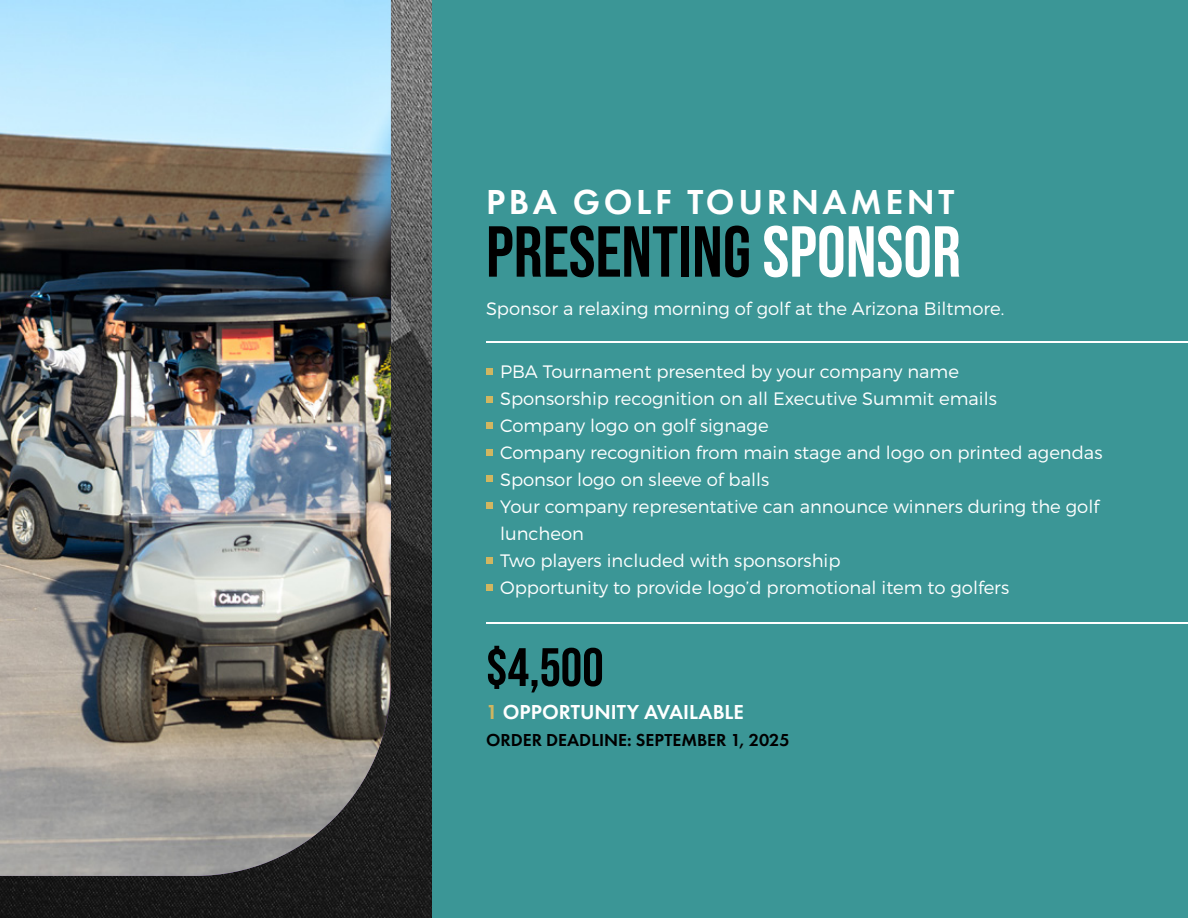
<style>
.page{position:relative;width:1188px;height:918px;background:#3b9696}
.page>*{position:absolute;margin:0;border:0;box-sizing:border-box;transform-origin:0 0}
.t1{font:700 72px "Bebas Neue Pro";color:#000}
.t2{font:700 54px "Bebas Neue Pro";color:#000}
.t3{font:600 36px "Futura PT";letter-spacing:.1em;color:#fff}
.t4{font:600 21px "Futura PT";color:#fff}
.t5{font:300 18px/27px "Montserrat";color:#fff}
.t6{font:600 18px "Futura PT";color:#000}
.s1{color:#fff}
.s2{color:#d1b660}
</style>
<div class="page">
<img style="left:0;top:0;width:432px;height:918px">
<img style="left:0;top:0;width:391px;height:876px">
<div style="left:486px;top:368px;width:6px;height:7px;background:#d1b660"></div>
<svg style="left:486px;top:396px;width:6px;height:6px"></svg>
<svg style="left:486px;top:422px;width:6px;height:6px"></svg>
<div style="left:486px;top:449px;width:6px;height:7px;background:#d1b660"></div>
<div style="left:486px;top:475px;width:6px;height:7px;background:#d1b660"></div>
<hr style="left:486px;top:622px;width:702px;height:1px;background:#fff">
<hr style="left:486px;top:341px;width:702px;height:1px;background:#fff">
<div style="left:486px;top:502px;width:6px;height:7px;background:#d1b660"></div>
<div style="left:486px;top:557px;width:6px;height:7px;background:#d1b660"></div>
<div style="left:486px;top:584px;width:6px;height:7px;background:#d1b660"></div>
<h3 class="t3" style="left:486px;top:179px;width:470px">PBA GOLF TOURNAMENT</h3>
<h1 class="t1" style="left:486px;top:211px;width:477px">PRESENTING <span class="s1">SPONSOR</span></h1>
<p class="t5" style="left:486px;top:295px;width:520px">Sponsor a relaxing morning of golf at the Arizona Biltmore.</p>
<p class="t5" style="left:500px;top:357px;width:604px">PBA Tournament presented by your company name<br>Sponsorship recognition on all Executive Summit emails<br>Company logo on golf signage<br>Company recognition from main stage and logo on printed agendas Sponsor logo on sleeve of balls<br>Your company representative can announce winners during the golf luncheon<br>Two players included with sponsorship<br>Opportunity to provide logo’d promotional item to golfers</p>
<h2 class="t2" style="left:486px;top:636px;width:119px">$4,500</h2>
<p class="t4" style="left:486px;top:698px;width:260px"><span class="s2">1</span> OPPORTUNITY AVAILABLE</p>
<p class="t6" style="left:486px;top:728px;width:305px">ORDER DEADLINE: SEPTEMBER 1, 2025</p>
</div>
